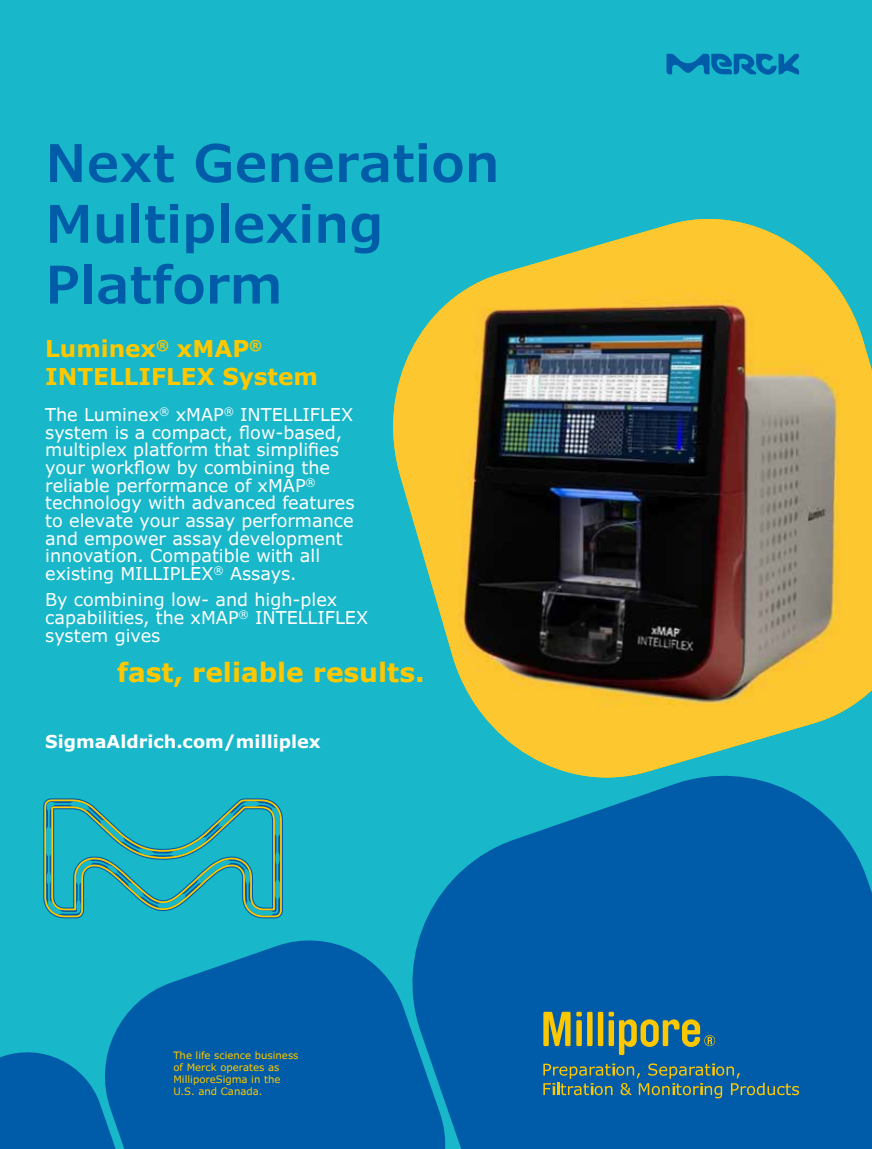
<style>
.page{position:relative;width:872px;height:1149px;background:#fff}
.page>*{position:absolute;margin:0;border:0;box-sizing:border-box;transform-origin:0 0}
.t1{font:600 52.05px/60.8px "Verdana Pro";color:#005ba8}
.t2{font:700 26.4px "Verdana Pro";color:#fec800}
.t3{font:700 23.1px/27.8px "Verdana Pro";color:#fec800}
.t4{font:17.7px/17.7px "Verdana Pro";color:#fff}
.t5{font:700 17.7px "Verdana Pro";color:#fff}
.t6{font:10.05px/12.1px "Verdana Pro";color:#fec800}
</style>
<div class="page">
<div style="left:0;top:0;width:872px;height:1148px;background:#18b7c9"></div>
<svg style="left:423px;top:795px;width:448px;height:353px;background:#0263aa"></svg>
<svg style="left:111px;top:927px;width:346px;height:221px;fill:#005ba8"></svg>
<svg style="left:0;top:1042px;width:142px;height:106px"></svg>
<svg style="left:608px;top:1011px;width:107px;height:43px;background:#507d72"></svg>
<div style="left:598px;top:1011px;width:5px;height:34px;background:#fec800"></div>
<div style="left:587px;top:1011px;width:5px;height:34px;background:#fec800"></div>
<div style="left:576px;top:1019px;width:6px;height:26px;background:#fec800"></div>
<svg style="left:576px;top:1011px;width:6px;height:5px"></svg>
<svg style="left:543px;top:1011px;width:27px;height:34px"></svg>
<svg style="left:543px;top:1063px;width:256px;height:34px;background:#2f6f88"></svg>
<img style="left:393px;top:219px;width:479px;height:576px">
<svg style="left:43px;top:798px;width:240px;height:120px"></svg>
<svg style="left:666px;top:54px;width:133px;height:21px"></svg>
<h1 class="t1" style="left:45px;top:133px;width:456px">Next Generation<br>Multiplexing<br>Platform</h1>
<h3 class="t3" style="left:45px;top:335px;width:274px">Luminex<sup>®</sup> xMAP<sup>®<br></sup>INTELLIFLEX System</h3>
<p class="t4" style="left:45px;top:406px;width:311px">The Luminex<sup>®</sup> xMAP<sup>®</sup> INTELLIFLEX system is a compact, flow-based, multiplex platform that simplifies your workflow by combining the reliable performance of xMAP<sup>® </sup>technology with advanced features to elevate your assay performance and empower assay development innovation. Compatible with all existing MILLIPLEX<sup>®</sup> Assays.</p>
<p class="t4" style="left:45px;top:591px;width:324px">By combining low- and high-plex capabilities, the xMAP<sup>®</sup> INTELLIFLEX system gives</p>
<h2 class="t2" style="left:117px;top:655px;width:309px">fast, reliable results.</h2>
<p class="t5" style="left:45px;top:729px;width:277px">SigmaAldrich.com/milliplex</p>
<p class="t6" style="left:173px;top:1048px;width:127px">The life science business of Merck operates as<br>MilliporeSigma in the<br>U.S. and Canada.</p>
</div>
